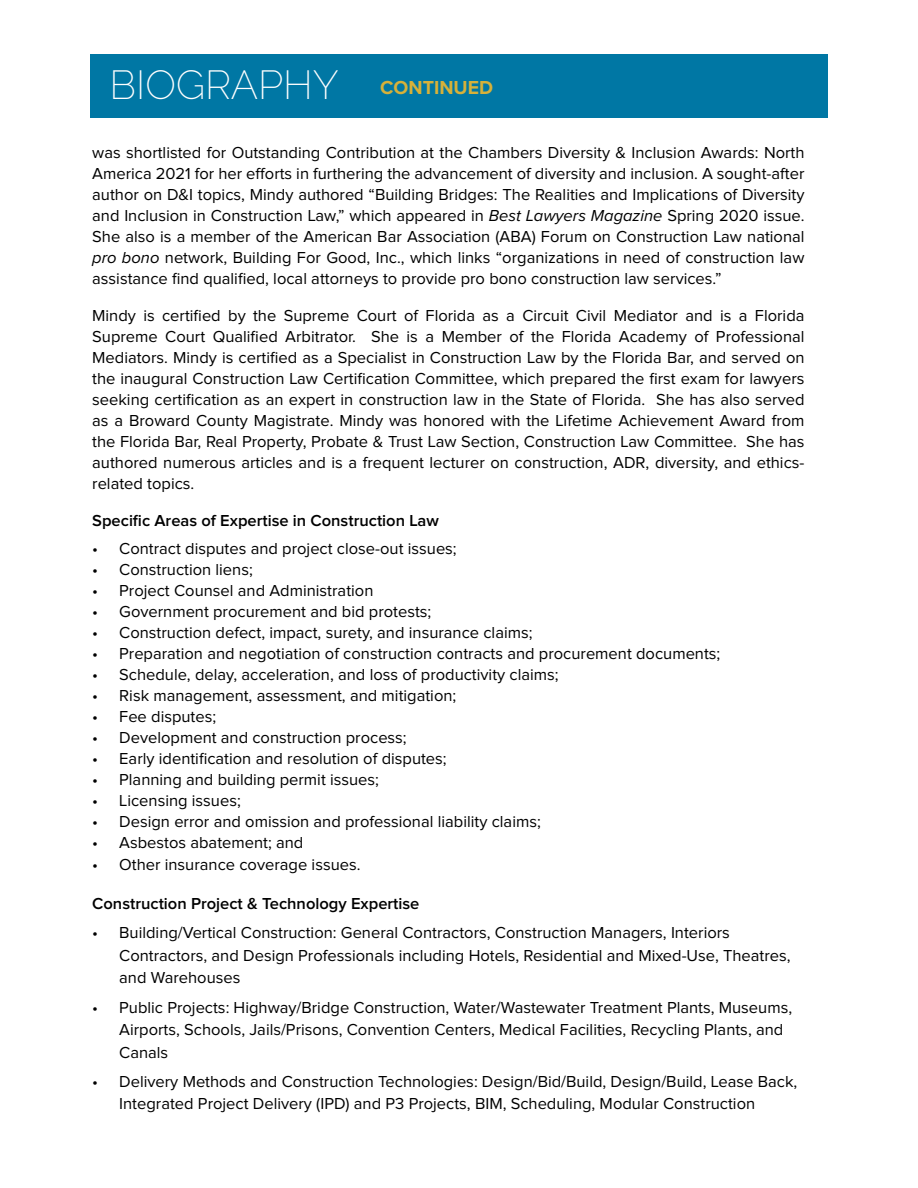
<style>
.page{position:relative;width:918px;height:1188px;background:#fff}
.page>*{position:absolute;margin:0;border:0;box-sizing:border-box;transform-origin:0 0}
.t1{font:200 40.5px "Raleway";color:#fff}
.t2{font:16.5px/21px "Proxima Nova";color:#000}
.t3{font:600 16.5px "Proxima Nova";color:#000}
.s1{font-family:"Proxima Nova";font-weight:700;font-size:19.5px;color:#d6b13a}
.s2{font-style:italic}
</style>
<div class="page">
<div style="left:90px;top:55px;width:738px;height:63px;background:#0077a4"></div>
<h1 class="t1" style="left:110px;top:61px;width:385px">BIOGRAPHY <span class="s1">CONTINUED</span></h1>
<p class="t2" style="left:92px;top:142px;width:714px;text-align:justify">was shortlisted for Outstanding Contribution at the Chambers Diversity &amp; Inclusion Awards: North America 2021 for her efforts in furthering the advancement of diversity and inclusion. A sought-after author on D&amp;I topics, Mindy authored “Building Bridges: The Realities and Implications of Diversity and Inclusion in Construction Law,” which appeared in <span class="s2">Best Lawyers Magazine</span> Spring 2020 issue.<br>She also is a member of the American Bar Association (ABA) Forum on Construction Law national <span class="s2">pro bono</span> network, Building For Good, Inc., which links “organizations in need of construction law assistance find qualified, local attorneys to provide pro bono construction law services.”</p>
<p class="t2" style="left:92px;top:305px;width:714px;text-align:justify">Mindy is certified by the Supreme Court of Florida as a Circuit Civil Mediator and is a Florida Supreme Court Qualified Arbitrator. She is a Member of the Florida Academy of Professional Mediators. Mindy is certified as a Specialist in Construction Law by the Florida Bar, and served on the inaugural Construction Law Certification Committee, which prepared the first exam for lawyers seeking certification as an expert in construction law in the State of Florida. She has also served as a Broward County Magistrate. Mindy was honored with the Lifetime Achievement Award from the Florida Bar, Real Property, Probate &amp; Trust Law Section, Construction Law Committee. She has authored numerous articles and is a frequent lecturer on construction, ADR, diversity, and ethics&shy;related topics.</p>
<p class="t3" style="left:92px;top:511px;width:348px">Specific Areas of Expertise in Construction Law</p>
<p class="t2" style="left:92px;top:538px;width:366px">• Contract disputes and project close-out issues;</p>
<p class="t2" style="left:92px;top:559px;width:162px">• Construction liens;</p>
<p class="t2" style="left:92px;top:580px;width:283px">• Project Counsel and Administration</p>
<p class="t2" style="left:92px;top:601px;width:341px">• Government procurement and bid protests;</p>
<p class="t2" style="left:92px;top:622px;width:442px">• Construction defect, impact, surety, and insurance claims;</p>
<p class="t2" style="left:92px;top:643px;width:630px">• Preparation and negotiation of construction contracts and procurement documents;</p>
<p class="t2" style="left:92px;top:664px;width:468px">• Schedule, delay, acceleration, and loss of productivity claims;</p>
<p class="t2" style="left:92px;top:685px;width:366px">• Risk management, assessment, and mitigation;</p>
<p class="t2" style="left:92px;top:706px;width:125px">• Fee disputes;</p>
<p class="t2" style="left:92px;top:727px;width:316px">• Development and construction process;</p>
<p class="t2" style="left:92px;top:748px;width:356px">• Early identification and resolution of disputes;</p>
<p class="t2" style="left:92px;top:769px;width:288px">• Planning and building permit issues;</p>
<p class="t2" style="left:92px;top:790px;width:150px">• Licensing issues;</p>
<p class="t2" style="left:92px;top:811px;width:450px">• Design error and omission and professional liability claims;</p>
<p class="t2" style="left:92px;top:832px;width:213px">• Asbestos abatement; and</p>
<p class="t2" style="left:92px;top:855px;width:270px">• Other insurance coverage issues.</p>
<p class="t3" style="left:92px;top:894px;width:329px">Construction Project &amp; Technology Expertise</p>
<p class="t2" style="left:119px;top:922px;width:673px;line-height:22.5px;text-indent:-27px">• Building/Vertical Construction: General Contractors, Construction Managers, Interiors<br>Contractors, and Design Professionals including Hotels, Residential and Mixed-Use, Theatres, and Warehouses</p>
<p class="t2" style="left:119px;top:996px;width:674px;line-height:22.5px;text-indent:-27px">• Public Projects: Highway/Bridge Construction, Water/Wastewater Treatment Plants, Museums,<br>Airports, Schools, Jails/Prisons, Convention Centers, Medical Facilities, Recycling Plants, and<br>Canals</p>
<p class="t2" style="left:119px;top:1071px;width:680px;line-height:22.5px;text-indent:-27px">• Delivery Methods and Construction Technologies: Design/Bid/Build, Design/Build, Lease Back,<br>Integrated Project Delivery (IPD) and P3 Projects, BIM, Scheduling, Modular Construction</p>
</div>
